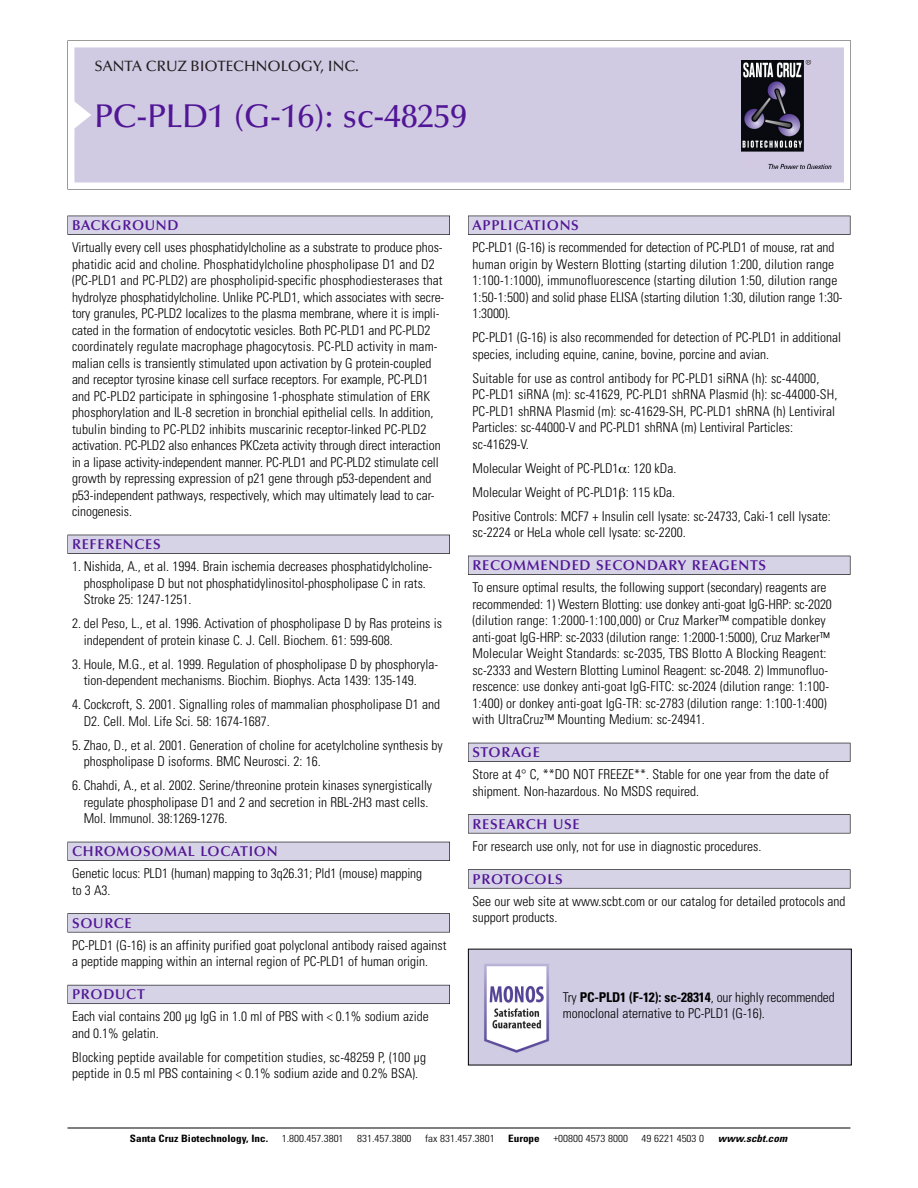
<style>
.page{position:relative;width:918px;height:1188px;background:#fff}
.page>*{position:absolute;margin:0;border:0;box-sizing:border-box;transform-origin:0 0}
.t1{font:500 33px "Optima";color:#511695}
.t2{font:500 15px "Optima";color:#231f20}
.t3{font:600 14.25px "Optima";letter-spacing:.05em;color:#511695}
.t4{font:300 condensed 13.5px/16.5px "Univers";color:#000}
.t5{font:300 condensed 10.2px "Univers";color:#000;scale:1.1 1}
.t6{font:700 condensed 10.2px "Univers";color:#000;scale:1.1 1}
.t7{font:italic 700 condensed 10.2px "Univers";letter-spacing:.005em;color:#000;scale:1.1 1}
.s1{font-weight:700}
</style>
<div class="page">
<svg style="left:68px;top:40px;width:783px;height:149px"></svg>
<div style="left:74px;top:47px;width:770px;height:135px;background:#d1cae3"></div>
<img style="left:741px;top:60px;width:90px;height:108px">
<div style="left:68px;top:216px;width:382px;height:19px;background:#525155"></div>
<div style="left:68px;top:216px;width:381px;height:18px;background:#d7d3e7"></div>
<div style="left:68px;top:535px;width:382px;height:19px;background:#515055"></div>
<div style="left:68px;top:535px;width:381px;height:18px;background:#d7d3e7"></div>
<div style="left:68px;top:842px;width:382px;height:19px;background:#525158"></div>
<div style="left:68px;top:842px;width:381px;height:18px;background:#d7d3e7"></div>
<div style="left:68px;top:913px;width:382px;height:19px;background:#575759"></div>
<div style="left:68px;top:914px;width:381px;height:18px;background:#d7d3e7"></div>
<div style="left:68px;top:985px;width:382px;height:19px;background:#5b5a62"></div>
<div style="left:68px;top:985px;width:381px;height:18px;background:#d7d3e7"></div>
<div style="left:468px;top:216px;width:382px;height:19px;background:#525155"></div>
<div style="left:468px;top:216px;width:382px;height:18px;background:#d7d3e7"></div>
<div style="left:468px;top:556px;width:382px;height:19px;background:#515055"></div>
<div style="left:468px;top:556px;width:382px;height:18px;background:#d7d3e7"></div>
<div style="left:468px;top:743px;width:382px;height:19px;background:#525158"></div>
<div style="left:468px;top:743px;width:382px;height:18px;background:#d7d3e7"></div>
<div style="left:468px;top:814px;width:382px;height:19px;background:#575759"></div>
<div style="left:468px;top:815px;width:382px;height:18px;background:#d7d3e7"></div>
<svg style="left:468px;top:869px;width:382px;height:20px"></svg>
<div style="left:468px;top:870px;width:382px;height:18px;background:#d7d3e7"></div>
<hr style="left:68px;top:1128px;width:782px;height:1px;background:#000">
<img style="left:470px;top:951px;width:380px;height:112px">
<p class="t2" style="left:94px;top:61px;width:266px">SANTA CRUZ BIOTECHNOLOGY, INC.</p>
<h1 class="t1" style="left:94px;top:103px;width:374px">PC-PLD1 (G-16): sc-48259</h1>
<p class="t3" style="left:72px;top:219px;width:108px">BACKGROUND</p>
<p class="t4" style="left:72px;top:240px;width:374px">Virtually every cell uses phosphatidylcholine as a substrate to produce phos&shy;phatidic acid and choline. Phosphatidylcholine phospholipase D1 and D2 (PC-PLD1 and PC-PLD2) are phospholipid-specific phosphodiesterases that hydrolyze phosphatidylcholine. Unlike PC-PLD1, which associates with secre&shy;tory granules, PC-PLD2 localizes to the plasma membrane, where it is impli&shy;cated in the formation of endocytotic vesicles. Both PC-PLD1 and PC-PLD2 coordinately regulate macrophage phagocytosis. PC-PLD activity in mam&shy;malian cells is transiently stimulated upon activation by G protein-coupled and receptor tyrosine kinase cell surface receptors. For example, PC-PLD1 and PC-PLD2 participate in sphingosine 1-phosphate stimulation of ERK phosphorylation and IL-8 secretion in bronchial epithelial cells. In addition, tubulin binding to PC-PLD2 inhibits muscarinic receptor-linked PC-PLD2 activation. PC-PLD2 also enhances PKCzeta activity through direct interaction in a lipase activity-independent manner. PC-PLD1 and PC-PLD2 stimulate cell growth by repressing expression of p21 gene through p53-dependent and p53-independent pathways, respectively, which may ultimately lead to car&shy;cinogenesis.</p>
<p class="t3" style="left:72px;top:539px;width:90px">REFERENCES</p>
<p class="t4" style="left:84px;top:559px;width:350px;text-indent:-12px">1. Nishida, A., et al. 1994. Brain ischemia decreases phosphatidylcholine&shy;phospholipase D but not phosphatidylinositol-phospholipase C in rats.<br>Stroke 25: 1247-1251.</p>
<p class="t4" style="left:84px;top:616px;width:360px;text-indent:-12px">2. del Peso, L., et al. 1996. Activation of phospholipase D by Ras proteins is independent of protein kinase C. J. Cell. Biochem. 61: 599-608.</p>
<p class="t4" style="left:84px;top:657px;width:356px;text-indent:-12px">3. Houle, M.G., et al. 1999. Regulation of phospholipase D by phosphoryla&shy;tion-dependent mechanisms. Biochim. Biophys. Acta 1439: 135-149.</p>
<p class="t4" style="left:84px;top:697px;width:358px;text-indent:-12px">4. Cockcroft, S. 2001. Signalling roles of mammalian phospholipase D1 and<br>D2. Cell. Mol. Life Sci. 58: 1674-1687.</p>
<p class="t4" style="left:84px;top:738px;width:361px;text-indent:-12px">5. Zhao, D., et al. 2001. Generation of choline for acetylcholine synthesis by phospholipase D isoforms. BMC Neurosci. 2: 16.</p>
<p class="t4" style="left:84px;top:778px;width:350px;text-indent:-12px">6. Chahdi, A., et al. 2002. Serine/threonine protein kinases synergistically regulate phospholipase D1 and 2 and secretion in RBL-2H3 mast cells.<br>Mol. Immunol. 38:1269-1276.</p>
<p class="t3" style="left:72px;top:846px;width:207px">CHROMOSOMAL LOCATION</p>
<p class="t4" style="left:72px;top:866px;width:352px">Genetic locus: PLD1 (human) mapping to 3q26.31; Pld1 (mouse) mapping to 3 A3.</p>
<p class="t3" style="left:72px;top:917px;width:61px">SOURCE</p>
<p class="t4" style="left:72px;top:938px;width:376px">PC-PLD1 (G-16) is an affinity purified goat polyclonal antibody raised against a peptide mapping within an internal region of PC-PLD1 of human origin.</p>
<p class="t3" style="left:72px;top:989px;width:74px">PRODUCT</p>
<p class="t4" style="left:72px;top:1009px;width:358px">Each vial contains 200 µg IgG in 1.0 ml of PBS with &lt; 0.1% sodium azide and 0.1% gelatin.</p>
<p class="t4" style="left:72px;top:1050px;width:356px">Blocking peptide available for competition studies, sc-48259 P, (100 µg peptide in 0.5 ml PBS containing &lt; 0.1% sodium azide and 0.2% BSA).</p>
<p class="t3" style="left:473px;top:219px;width:108px">APPLICATIONS</p>
<p class="t4" style="left:473px;top:240px;width:372px">PC-PLD1 (G-16) is recommended for detection of PC-PLD1 of mouse, rat and human origin by Western Blotting (starting dilution 1:200, dilution range 1:100-1:1000), immunofluorescence (starting dilution 1:50, dilution range 1:50-1:500) and solid phase ELISA (starting dilution 1:30, dilution range 1:30- 1:3000).</p>
<p class="t4" style="left:473px;top:330px;width:370px">PC-PLD1 (G-16) is also recommended for detection of PC-PLD1 in additional species, including equine, canine, bovine, porcine and avian.</p>
<p class="t4" style="left:473px;top:371px;width:366px">Suitable for use as control antibody for PC-PLD1 siRNA (h): sc-44000, PC-PLD1 siRNA (m): sc-41629, PC-PLD1 shRNA Plasmid (h): sc-44000-SH, PC-PLD1 shRNA Plasmid (m): sc-41629-SH, PC-PLD1 shRNA (h) Lentiviral Particles: sc-44000-V and PC-PLD1 shRNA (m) Lentiviral Particles: sc-41629-V.</p>
<p class="t4" style="left:473px;top:457px;width:360px;line-height:24px">Molecular Weight of PC-PLD1 : 120 kDa.<br>Molecular Weight of PC-PLD1 : 115 kDa.<br>Positive Controls: MCF7 + Insulin cell lysate: sc-24733, Caki-1 cell lysate:</p>
<p class="t4" style="left:473px;top:525px;width:215px">sc-2224 or HeLa whole cell lysate: sc-2200.</p>
<p class="t3" style="left:473px;top:560px;width:295px">RECOMMENDED SECONDARY REAGENTS</p>
<p class="t4" style="left:473px;top:580px;width:361px">To ensure optimal results, the following support (secondary) reagents are recommended: 1) Western Blotting: use donkey anti-goat IgG-HRP: sc-2020 (dilution range: 1:2000-1:100,000) or Cruz Marker™ compatible donkey anti-goat IgG-HRP: sc-2033 (dilution range: 1:2000-1:5000), Cruz Marker™ Molecular Weight Standards: sc-2035, TBS Blotto A Blocking Reagent: sc-2333 and Western Blotting Luminol Reagent: sc-2048. 2) Immunofluo&shy;rescence: use donkey anti-goat IgG-FITC: sc-2024 (dilution range: 1:100- 1:400) or donkey anti-goat IgG-TR: sc-2783 (dilution range: 1:100-1:400) with UltraCruz™ Mounting Medium: sc-24941.</p>
<p class="t3" style="left:473px;top:747px;width:69px">STORAGE</p>
<p class="t4" style="left:473px;top:767px;width:358px">Store at 4° C, **DO NOT FREEZE**. Stable for one year from the date of shipment. Non-hazardous. No MSDS required.</p>
<p class="t3" style="left:473px;top:818px;width:109px">RESEARCH USE</p>
<p class="t4" style="left:473px;top:839px;width:290px">For research use only, not for use in diagnostic procedures.</p>
<p class="t3" style="left:473px;top:873px;width:92px">PROTOCOLS</p>
<p class="t4" style="left:473px;top:894px;width:375px">See our web site at www.scbt.com or our catalog for detailed protocols and support products.</p>
<p class="t4" style="left:563px;top:990px;width:274px">Try <span class="s1">PC-PLD1 (F-12): sc-28314</span>, our highly recommended monoclonal aternative to PC-PLD1 (G-16).</p>
<p class="t6" style="left:130px;top:1135px;width:127px">Santa Cruz Biotechnology, Inc.</p>
<p class="t5" style="left:282px;top:1135px;width:58px">1.800.457.3801</p>
<p class="t5" style="left:357px;top:1135px;width:51px">831.457.3800</p>
<p class="t5" style="left:425px;top:1135px;width:65px">fax 831.457.3801</p>
<p class="t6" style="left:508px;top:1135px;width:30px">Europe</p>
<p class="t5" style="left:553px;top:1135px;width:69px">+00800 4573 8000</p>
<p class="t5" style="left:642px;top:1135px;width:58px">49 6221 4503 0</p>
<p class="t7" style="left:718px;top:1135px;width:64px">www.scbt.com</p>
</div>
